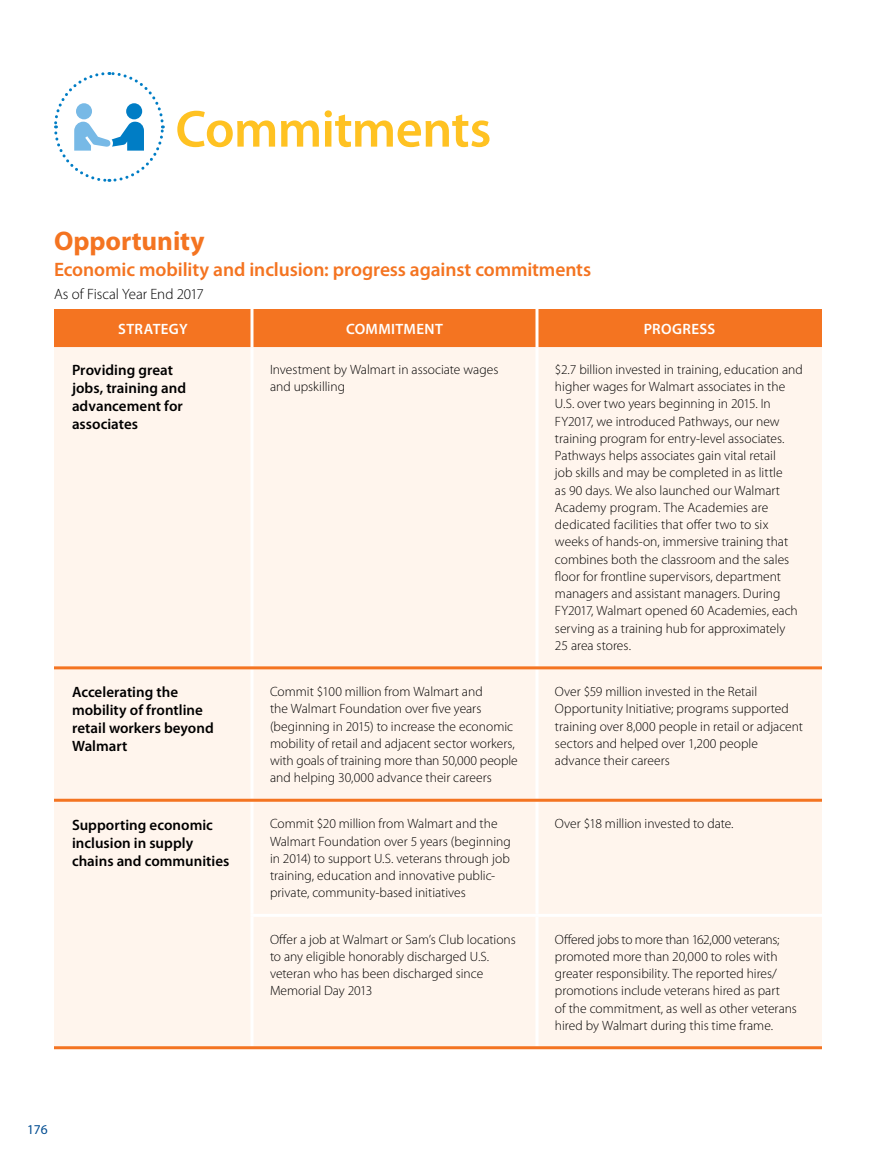
<style>
.page{position:relative;width:891px;height:1161px;background:#fff}
.page>*{position:absolute;margin:0;border:0;box-sizing:border-box;transform-origin:0 0}
.t1{font:600 52.5px "Myriad Pro";letter-spacing:-.015em;color:#ffc222}
.t2{font:700 27px "Myriad Pro";color:#f47421}
.t3{font:600 19.5px "Myriad Pro";letter-spacing:-.005em;color:#f47421}
.t4{font:600 15px/18px "Myriad Pro";color:#000}
.t5{font:600 15px "Myriad Pro";letter-spacing:.025em;color:#fff}
.t6{font:300 15px "Myriad Pro";letter-spacing:-.01em;color:#000}
.t7{font:300 13.5px/17.2px "Myriad Pro";color:#000}
.t8{font:13.5px "Myriad Pro";color:#004c91}
</style>
<div class="page">
<div style="left:54px;top:309px;width:768px;height:38px;background:#f47421"></div>
<div style="left:54px;top:347px;width:768px;height:699px;background:#fff5ed"></div>
<hr style="left:250px;top:347px;width:4px;height:319px;background:#fffaf7">
<hr style="left:536px;top:347px;width:2px;height:319px;background:#fff">
<hr style="left:250px;top:669px;width:4px;height:130px;background:#fffaf6">
<hr style="left:536px;top:669px;width:2px;height:130px;background:#fff">
<hr style="left:250px;top:802px;width:4px;height:112px;background:#fff">
<hr style="left:536px;top:802px;width:2px;height:112px;background:#fff">
<hr style="left:250px;top:914px;width:287px;height:3px;background:#fff">
<hr style="left:250px;top:917px;width:4px;height:129px;background:#fff">
<hr style="left:537px;top:914px;width:285px;height:3px;background:#fff">
<hr style="left:536px;top:917px;width:2px;height:129px;background:#fff">
<svg style="left:250px;top:309px;width:4px;height:38px"></svg>
<hr style="left:536px;top:309px;width:2px;height:38px;background:#fff">
<hr style="left:54px;top:666px;width:198px;height:3px;background:#f47421">
<hr style="left:252px;top:666px;width:285px;height:3px;background:#f47421">
<hr style="left:537px;top:666px;width:285px;height:3px;background:#f47421">
<hr style="left:54px;top:799px;width:198px;height:3px;background:#f47421">
<hr style="left:252px;top:799px;width:285px;height:3px;background:#f47421">
<hr style="left:537px;top:799px;width:285px;height:3px;background:#f47421">
<hr style="left:54px;top:1046px;width:198px;height:3px;background:#f47421">
<hr style="left:252px;top:1046px;width:285px;height:3px;background:#f47421">
<hr style="left:537px;top:1046px;width:285px;height:3px;background:#f47421">
<svg style="left:54px;top:72px;width:111px;height:110px"></svg>
<div style="left:76px;top:103px;width:16px;height:16px;background:#77b9e6;border-radius:50%"></div>
<h1 class="t1" style="left:176px;top:100px;width:317px">Commitments</h1>
<h2 class="t2" style="left:54px;top:226px;width:152px">Opportunity</h2>
<h3 class="t3" style="left:54px;top:259px;width:539px">Economic mobility and inclusion: progress against commitments</h3>
<p class="t6" style="left:54px;top:285px;width:151px">As of Fiscal Year End 2017</p>
<p class="t5" style="left:118px;top:320px;width:71px">STRATEGY</p>
<p class="t5" style="left:346px;top:320px;width:98px">COMMITMENT</p>
<p class="t5" style="left:644px;top:320px;width:73px">PROGRESS</p>
<p class="t4" style="left:72px;top:361px;width:116px">Providing great jobs, training and advancement for associates</p>
<p class="t7" style="left:270px;top:361px;width:230px">Investment by Walmart in associate wages and upskilling</p>
<p class="t7" style="left:555px;top:361px;width:249px">$2.7 billion invested in training, education and higher wages for Walmart associates in the U.S. over two years beginning in 2015. In FY2017, we introduced Pathways, our new training program for entry-level associates.<br>Pathways helps associates gain vital retail<br>job skills and may be completed in as little<br>as 90 days. We also launched our Walmart Academy program. The Academies are dedicated facilities that offer two to six weeks of hands-on, immersive training that combines both the classroom and the sales floor for frontline supervisors, department managers and assistant managers. During FY2017, Walmart opened 60 Academies, each serving as a training hub for approximately<br>25 area stores.</p>
<p class="t4" style="left:72px;top:683px;width:143px">Accelerating the mobility of frontline retail workers beyond<br>Walmart</p>
<p class="t7" style="left:270px;top:683px;width:249px">Commit $100 million from Walmart and<br>the Walmart Foundation over five years (beginning in 2015) to increase the economic mobility of retail and adjacent sector workers, with goals of training more than 50,000 people and helping 30,000 advance their careers</p>
<p class="t7" style="left:555px;top:683px;width:250px">Over $59 million invested in the Retail Opportunity Initiative; programs supported training over 8,000 people in retail or adjacent sectors and helped over 1,200 people advance their careers</p>
<p class="t4" style="left:72px;top:816px;width:159px">Supporting economic inclusion in supply chains and communities</p>
<p class="t7" style="left:270px;top:815px;width:242px">Commit $20 million from Walmart and the Walmart Foundation over 5 years (beginning in 2014) to support U.S. veterans through job training, education and innovative public&shy;private, community-based initiatives</p>
<p class="t7" style="left:555px;top:815px;width:180px">Over $18 million invested to date.</p>
<p class="t7" style="left:270px;top:931px;width:247px">Offer a job at Walmart or Sam’s Club locations to any eligible honorably discharged U.S. veteran who has been discharged since Memorial Day 2013</p>
<p class="t7" style="left:555px;top:931px;width:243px">Offered jobs to more than 162,000 veterans; promoted more than 20,000 to roles with greater responsibility. The reported hires/ promotions include veterans hired as part<br>of the commitment, as well as other veterans hired by Walmart during this time frame.</p>
<p class="t8" style="left:27px;top:1122px;width:22px">176</p>
</div>
